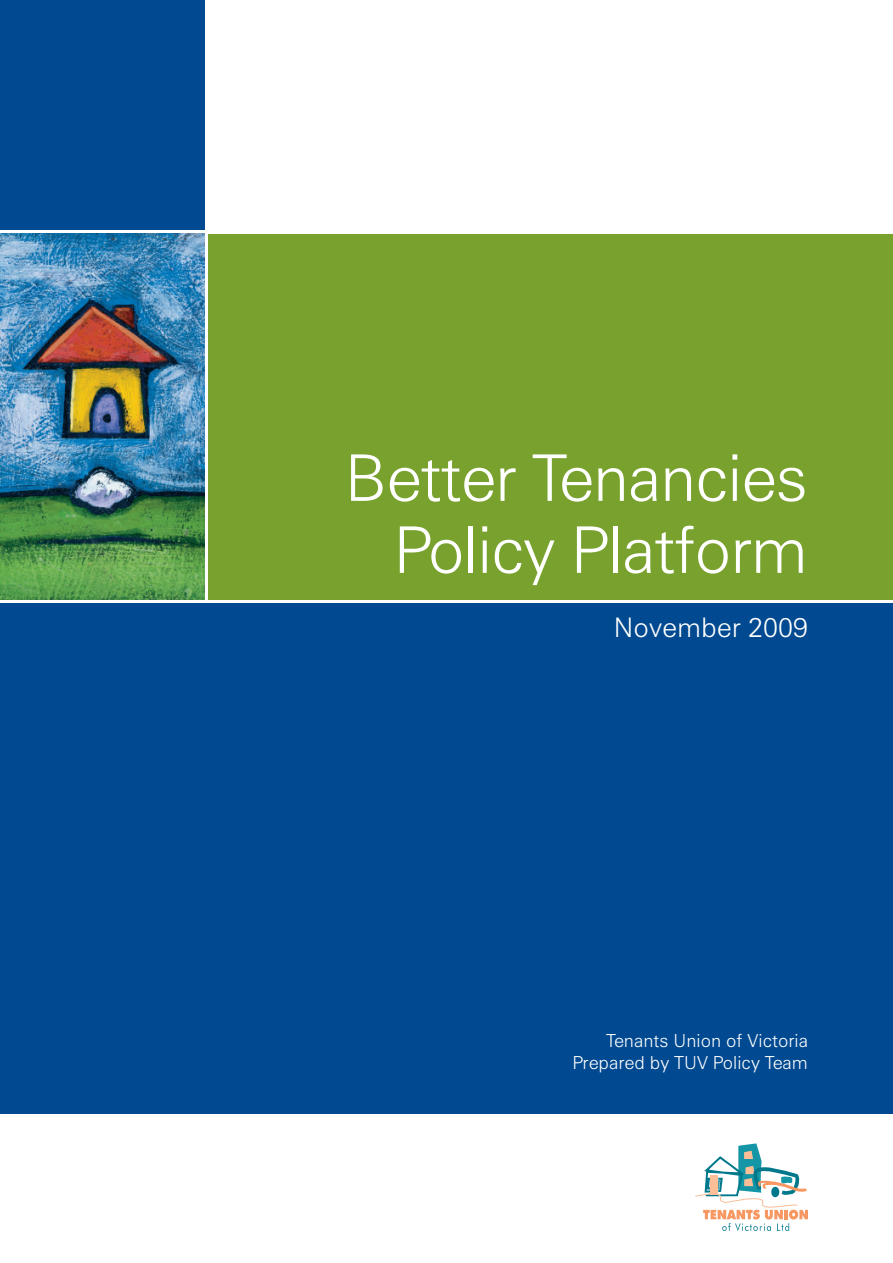
<style>
.page{position:relative;width:893px;height:1263px;background:#fff}
.page>*{position:absolute;margin:0;border:0;box-sizing:border-box;transform-origin:0 0}
.t1{font:300 64.5px/72px "Zurich BT";letter-spacing:-.02em;color:#fff;text-align:right}
.t2{font:300 27px "Zurich BT";color:#fff}
.t3{font:300 18px/21.6px "Zurich BT";color:#fff;text-align:right}
</style>
<div class="page">
<div style="left:208px;top:234px;width:685px;height:366px;background:#78a22d"></div>
<svg style="left:695px;top:1143px;width:113px;height:88px"></svg>
<div style="left:0;top:604px;width:893px;height:510px;background:#014990"></div>
<img style="left:0;top:234px;width:204px;height:366px">
<div style="left:0;top:0;width:204px;height:230px;background:#014990"></div>
<h1 class="t1" style="left:345px;top:448px;width:465px">Better Tenancies<br>Policy Platform</h1>
<h2 class="t2" style="left:614px;top:617px;width:196px">November 2009</h2>
<p class="t3" style="left:572px;top:1031px;width:237px">Tenants Union of Victoria<br>Prepared by TUV Policy Team</p>
</div>
